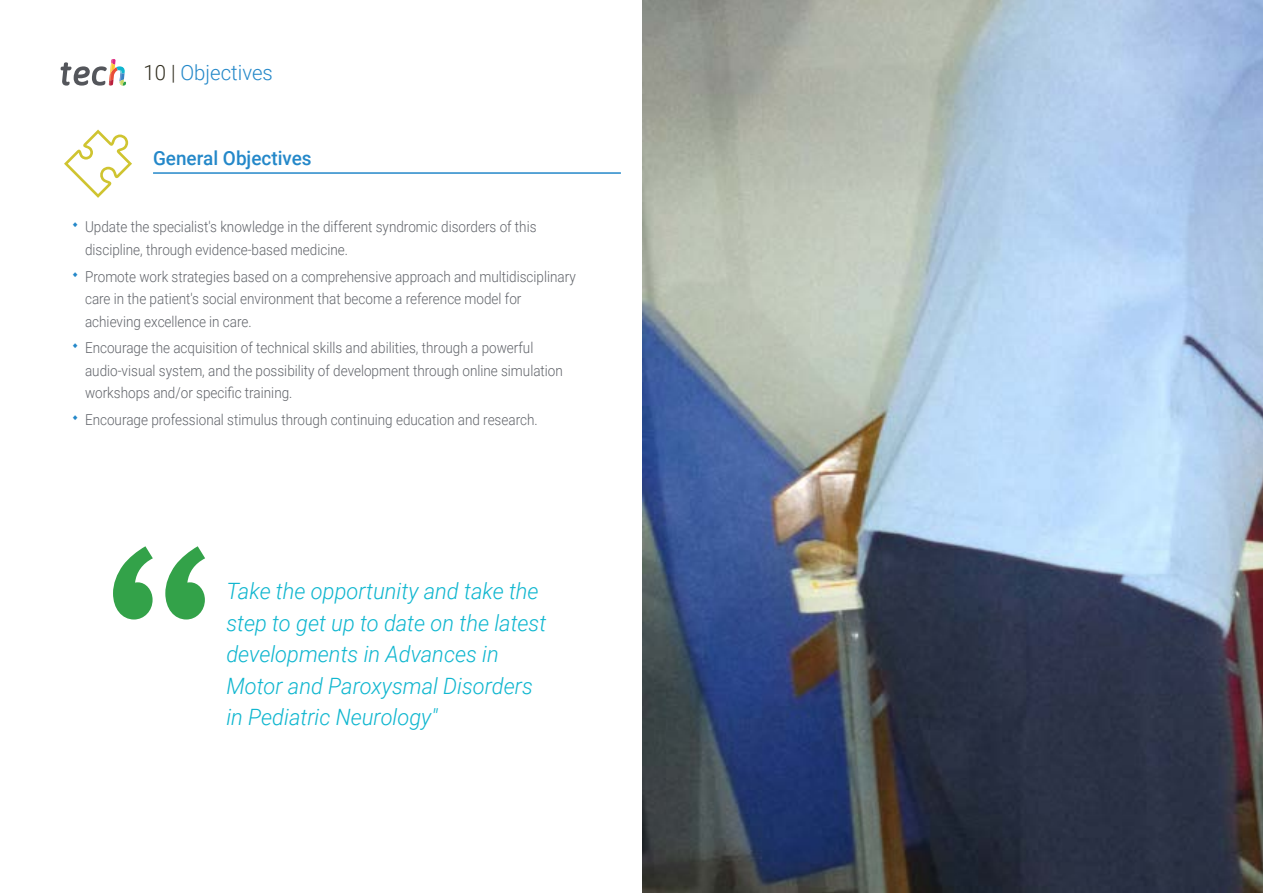
<style>
.page{position:relative;width:1263px;height:893px;background:#fff}
.page>*{position:absolute;margin:0;border:0;box-sizing:border-box;transform-origin:0 0}
.t1{font:italic 300 22.5px/31.5px "Roboto";color:#0fb6cf}
.t2{font:300 21px "Roboto";color:#2488c9}
.t3{font:500 19.5px "Roboto";color:#2488c9}
.t4{font:300 15px/22.5px "Roboto";color:#61646a;scale:.9 1}
.s1{color:#312e20}
</style>
<div class="page">
<hr style="left:153px;top:173px;width:468px;height:1px;background:#2488c9">
<svg style="left:64px;top:130px;width:68px;height:68px"></svg>
<svg style="left:113px;top:546px;width:92px;height:73px"></svg>
<svg style="left:61px;top:59px;width:65px;height:27px"></svg>
<img style="left:642px;top:0;width:621px;height:893px">
<h2 class="t2" style="left:144px;top:57px;width:131px"><span class="s1">10 |</span> Objectives</h2>
<h3 class="t3" style="left:153px;top:144px;width:160px">General Objectives</h3>
<p class="t4" style="left:85px;top:215px;width:503px">Update the specialist's knowledge in the different syndromic disorders of this discipline, through evidence-based medicine.</p>
<p class="t4" style="left:85px;top:264px;width:547px">Promote work strategies based on a comprehensive approach and multidisciplinary care in the patient's social environment that become a reference model for achieving excellence in care.</p>
<p class="t4" style="left:85px;top:336px;width:532px">Encourage the acquisition of technical skills and abilities, through a powerful audio-visual system, and the possibility of development through online simulation workshops and/or specific training.</p>
<p class="t4" style="left:85px;top:408px;width:504px">Encourage professional stimulus through continuing education and research.</p>
<h1 class="t1" style="left:226px;top:575px;width:321px">Take the opportunity and take the step to get up to date on the latest developments in Advances in<br>Motor and Paroxysmal Disorders in Pediatric Neurology"</h1>
</div>
